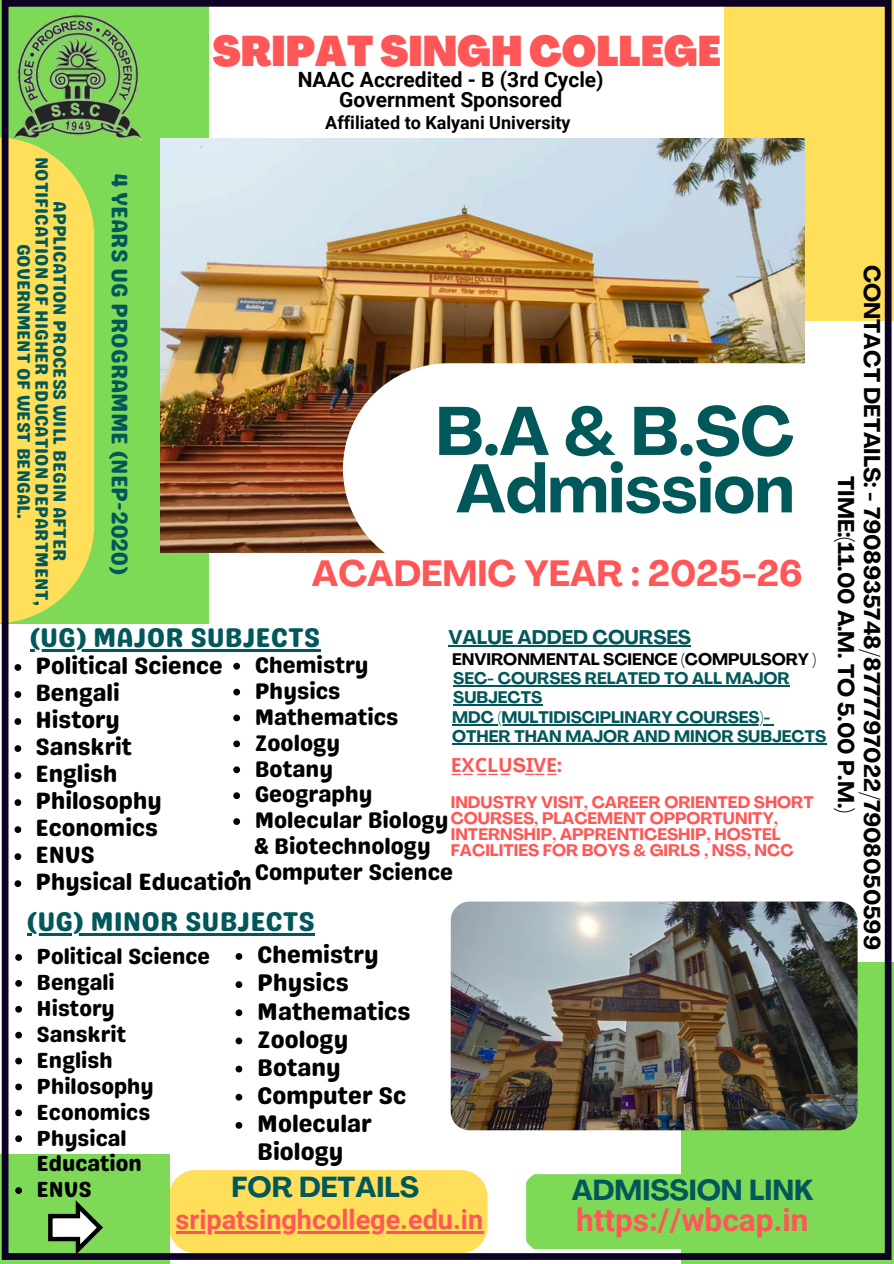
<style>
.page{position:relative;width:894px;height:1264px;background:#fff}
.page>*{position:absolute;margin:0;border:0;box-sizing:border-box;transform-origin:0 0}
.t1{font:700 67.5px/57.4px "Agrandir";color:#01585a;text-align:center}
.t2{font:900 condensed 42px "Agrandir";color:#ff5757}
.t3{font:700 36px "Agrandir";color:#ff5757}
.t4{font:700 31.5px "Roboto";color:#ff5757}
.t5{font:700 28.5px "Agrandir";color:#01585a}
.t6{font:27px "Genty Sans";color:#01585a}
.t7{font:700 27px "Roboto";color:#ff5757}
.t8{font:24px/28.2px "Genty Sans";color:#000}
.t9{font:23.55px "Genty Sans";color:#000}
.t10{font:22.5px/26px "Genty Sans";color:#000}
.t11{font:700 22.5px "Agrandir";color:#000}
.t12{font:22.5px "Genty Sans";color:#01585a}
.t13{font:21.75px/26px "Genty Sans";color:#000}
.t14{font:700 21px/20.2px "Roboto";color:#000;text-align:center}
.t15{font:700 19.5px "Noto Sans";color:#ff5757}
.t16{font:700 19.5px "Agrandir";color:#01585a}
.t17{font:18px/18px "Genty Sans";color:#01585a;text-align:center}
.t18{font:700 18px "Roboto";color:#000}
.t19{font:700 16.5px/15.8px "Agrandir";color:#ff5757}
.t20{font:700 16.5px/19.2px "Agrandir";color:#01585a}
.t21{font:700 16.5px "Agrandir";color:#000}
.s1{font-family:"Agrandir"}
</style>
<div class="page">
<div style="left:0;top:0;width:208px;height:623px;background:#7ed957"></div>
<div style="left:526px;top:1174px;width:155px;height:76px;background:#7ed957"></div>
<div style="left:681px;top:962px;width:212px;height:301px;background:#7ed957"></div>
<div style="left:723px;top:0;width:170px;height:320px;background:#ffde59"></div>
<img style="left:161px;top:138px;width:643px;height:414px">
<svg style="left:343px;top:363px;width:462px;height:190px"></svg>
<img style="left:13px;top:15px;width:128px;height:124px">
<svg style="left:0;top:137px;width:94px;height:486px;background:#f2dd58"></svg>
<div style="left:170px;top:1170px;width:317px;height:81px;background:#ffde59"></div>
<img style="left:450px;top:901px;width:407px;height:229px;border-radius:19px">
<div style="left:0;top:1154px;width:170px;height:109px;background:#7ed957"></div>
<svg style="left:48px;top:1200px;width:55px;height:51px"></svg>
<hr style="left:175px;top:1230px;width:308px;height:3px;background:#ff5757">
<svg style="left:14px;top:664px;width:7px;height:7px"></svg>
<svg style="left:14px;top:691px;width:7px;height:7px"></svg>
<svg style="left:14px;top:718px;width:7px;height:7px"></svg>
<svg style="left:14px;top:745px;width:7px;height:7px"></svg>
<svg style="left:14px;top:772px;width:7px;height:7px"></svg>
<svg style="left:14px;top:799px;width:7px;height:7px"></svg>
<svg style="left:14px;top:826px;width:7px;height:7px"></svg>
<svg style="left:14px;top:853px;width:7px;height:7px"></svg>
<svg style="left:14px;top:880px;width:7px;height:7px"></svg>
<hr style="left:30px;top:649px;width:290px;height:2px;background:#01585a">
<svg style="left:233px;top:662px;width:7px;height:7px"></svg>
<svg style="left:233px;top:688px;width:7px;height:7px"></svg>
<svg style="left:233px;top:714px;width:7px;height:7px"></svg>
<svg style="left:233px;top:740px;width:7px;height:7px"></svg>
<svg style="left:233px;top:766px;width:7px;height:7px"></svg>
<svg style="left:233px;top:792px;width:7px;height:7px"></svg>
<svg style="left:233px;top:818px;width:7px;height:7px"></svg>
<svg style="left:233px;top:870px;width:7px;height:6px"></svg>
<hr style="left:27px;top:933px;width:288px;height:2px;background:#01585a">
<svg style="left:15px;top:954px;width:7px;height:6px"></svg>
<svg style="left:15px;top:980px;width:7px;height:6px"></svg>
<svg style="left:15px;top:1005px;width:7px;height:7px"></svg>
<svg style="left:15px;top:1031px;width:7px;height:7px"></svg>
<svg style="left:15px;top:1057px;width:7px;height:7px"></svg>
<svg style="left:15px;top:1083px;width:7px;height:7px"></svg>
<svg style="left:15px;top:1109px;width:7px;height:7px"></svg>
<svg style="left:15px;top:1135px;width:7px;height:7px"></svg>
<svg style="left:15px;top:1187px;width:7px;height:6px"></svg>
<svg style="left:235px;top:953px;width:7px;height:6px"></svg>
<svg style="left:235px;top:981px;width:7px;height:7px"></svg>
<svg style="left:235px;top:1009px;width:7px;height:7px"></svg>
<svg style="left:235px;top:1037px;width:7px;height:7px"></svg>
<svg style="left:235px;top:1065px;width:7px;height:7px"></svg>
<svg style="left:235px;top:1093px;width:7px;height:7px"></svg>
<svg style="left:235px;top:1122px;width:7px;height:6px"></svg>
<hr style="left:448px;top:645px;width:242px;height:1px;background:#01585a">
<hr style="left:453px;top:685px;width:336px;height:1px;background:#01585a">
<hr style="left:453px;top:704px;width:89px;height:1px;background:#01585a">
<hr style="left:452px;top:724px;width:318px;height:1px;background:#01585a">
<hr style="left:452px;top:743px;width:374px;height:1px;background:#01585a">
<div style="left:2px;top:0;width:889px;height:1259px;border:7px solid #0d0124"></div>
<p class="t2" style="left:212px;top:35px;width:510px">SRIPATSINGHCOLLEGE</p>
<p class="t14" style="left:298px;top:69px;width:307px">NAAC Accredited - B (3rd Cycle)<br>Government Sponsored</p>
<p class="t18" style="left:325px;top:112px;width:247px">Affiliated to Kalyani University</p>
<p class="t17" style="left:69px;top:157px;width:450px;rotate:90deg">APPLICATION PROCESS WILL BEGIN AFTER<br>NOTIFICATION OF HIGHER EDUCATION DEPARTMENT,<br>GOVERNMENT OF WEST BENGAL.</p>
<p class="t12" style="left:133px;top:172px;width:403px;rotate:90deg">4 YEARS UG PROGRAMME (NEP-2020)</p>
<p class="t1" style="left:435px;top:409px;width:360px">B.A &amp; B.SC<br>Admission</p>
<h6 class="t3" style="left:312px;top:559px;width:492px">ACADEMIC YEAR : 2025-26</h6>
<h3 class="t6" style="left:30px;top:621px;width:291px">(UG) MAJOR SUBJECTS</h3>
<p class="t16" style="left:448px;top:630px;width:244px">VALUE ADDED COURSES</p>
<p class="t21" style="left:452px;top:652px;width:365px">ENVIRONMENTAL SCIENCE (COMPULSORY )</p>
<p class="t20" style="left:453px;top:670px;width:338px">SEC- COURSES RELATED TO ALL MAJOR<br>SUBJECTS</p>
<p class="t20" style="left:452px;top:709px;width:319px">MDC (MULTIDISCIPLINARY COURSES)-</p>
<p class="t20" style="left:452px;top:728px;width:375px">OTHER THAN MAJOR AND MINOR SUBJECTS</p>
<p class="t10" style="left:254px;top:652px;width:115px">Chemistry</p>
<p class="t10" style="left:254px;top:678px;width:87px">Physics</p>
<p class="t10" style="left:254px;top:704px;width:145px">Mathematics</p>
<p class="t10" style="left:254px;top:729px;width:87px">Zoology</p>
<p class="t10" style="left:254px;top:755px;width:80px">Botany</p>
<p class="t10" style="left:254px;top:781px;width:119px">Geography</p>
<p class="t10" style="left:254px;top:807px;width:195px">Molecular Biology &amp; Biotechnology</p>
<p class="t10" style="left:254px;top:859px;width:200px">Computer Science</p>
<p class="t6" style="left:27px;top:905px;width:289px">(UG) MINOR SUBJECTS</p>
<p class="t13" style="left:37px;top:943px;width:175px">Political Science</p>
<p class="t13" style="left:37px;top:969px;width:80px">Bengali</p>
<p class="t13" style="left:37px;top:995px;width:80px">History</p>
<p class="t13" style="left:37px;top:1021px;width:91px">Sanskrit</p>
<p class="t13" style="left:37px;top:1047px;width:78px">English</p>
<p class="t13" style="left:37px;top:1073px;width:118px">Philosophy</p>
<p class="t13" style="left:37px;top:1098px;width:115px">Economics</p>
<p class="t13" style="left:37px;top:1124px;width:107px">Physical<br>Education</p>
<h6 class="t13" style="left:37px;top:1176px;width:57px">ENVS</h6>
<p class="t9" style="left:35px;top:652px;width:189px">Political Science</p>
<p class="t9" style="left:35px;top:679px;width:86px">Bengali</p>
<p class="t9" style="left:35px;top:706px;width:86px">History</p>
<p class="t9" style="left:35px;top:733px;width:98px">Sanskrit</p>
<p class="t9" style="left:35px;top:760px;width:84px">English</p>
<p class="t9" style="left:35px;top:787px;width:128px">Philosophy</p>
<p class="t9" style="left:35px;top:814px;width:124px">Economics</p>
<p class="t9" style="left:35px;top:841px;width:61px">ENVS</p>
<h1 class="t9" style="left:35px;top:868px;width:218px">Physical Education</h1>
<p class="t15" style="left:450px;top:751px;width:113px">E̲X̲C̲L̲U̲<span class="s1">S</span>I̲V̲E̲<span class="s1">:</span></p>
<p class="t19" style="left:450px;top:796px;width:364px">INDUSTRY VISIT, CAREER ORIENTED SHORT COURSES, PLACEMENT OPPORTUNITY, INTERNSHIP, APPRENTICESHIP, HOSTEL FACILITIES FOR BOYS &amp; GIRLS , NSS, NCC</p>
<p class="t8" style="left:257px;top:940px;width:123px">Chemistry</p>
<p class="t8" style="left:257px;top:968px;width:93px">Physics</p>
<p class="t8" style="left:257px;top:997px;width:155px">Mathematics</p>
<p class="t8" style="left:257px;top:1025px;width:92px">Zoology</p>
<p class="t8" style="left:257px;top:1053px;width:85px">Botany</p>
<p class="t8" style="left:257px;top:1081px;width:150px">Computer Sc</p>
<p class="t8" style="left:257px;top:1109px;width:116px">Molecular<br>Biology</p>
<p class="t5" style="left:231px;top:1175px;width:189px">FOR DETAILS</p>
<p class="t5" style="left:571px;top:1178px;width:243px">ADMISSION LINK</p>
<h2 class="t7" style="left:175px;top:1203px;width:309px">sripatsinghcollege.edu.in</h2>
<p class="t4" style="left:576px;top:1201px;width:234px">https://wbcap.in</p>
<p class="t11" style="left:880px;top:265px;width:686px;rotate:90deg">CONTACT DETAILS: - 7908935748/8777797022/7908050599</p>
<p class="t11" style="left:854px;top:476px;width:338px;rotate:90deg">TIME:(11.00 A.M. TO 5.00 P.M.)</p>
</div>
